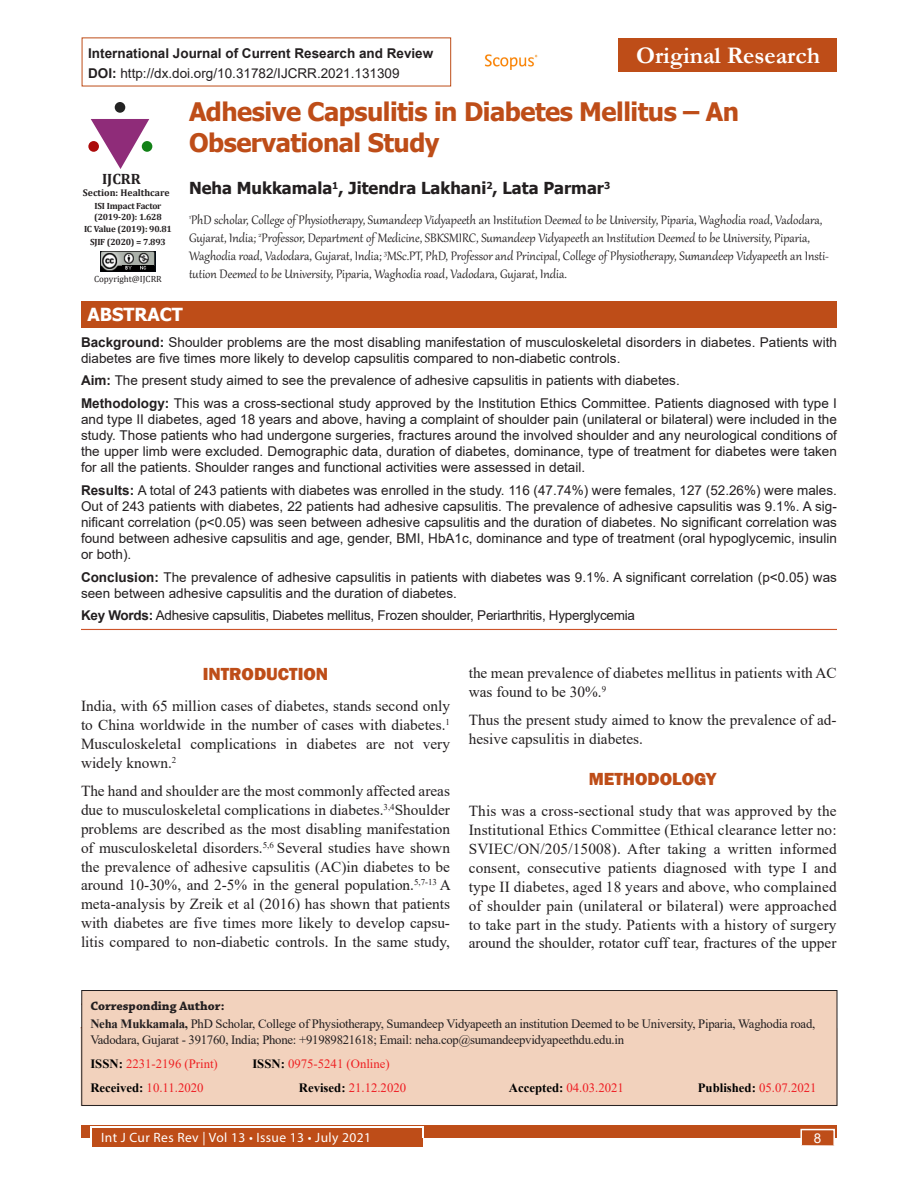
<style>
.page{position:relative;width:918px;height:1188px;background:#fff}
.page>*{position:absolute;margin:0;border:0;box-sizing:border-box;transform-origin:0 0}
.Article_title{font:700 25.5px/30.6px "Tahoma";letter-spacing:-.02em;color:#be4d18}
.Articles{font:700 24px "Garamond";color:#fff}
.Head_1{font:800 18px "Franklin Gothic";color:#be4d18}
.Head_1_copy_2{font:800 18px "Franklin Gothic";color:#be4d18}
.t1{font:700 18px "Tahoma";color:#fff}
.Author_name{font:700 16.5px "Tahoma";color:#231f20}
.Text_copy{font:15.3px/18.9px "Times New Roman";color:#231f20;text-align:justify}
.Author_affiliation{font:15px/18px "Gabriola";color:#231f20}
.t2{font:700 15px "Cambria";color:#231f20}
.Abstract_text{font:13.5px/16.2px "Arial";color:#231f20}
.Keywords{font:13.5px "Arial";letter-spacing:-.02em;color:#231f20}
.t3{font:700 13.5px "Arial";color:#231f20}
.t4{font:13.5px "Myriad Pro";letter-spacing:.03em;color:#fff}
.t5{font:13.5px "Arial";color:#fff}
.Corresponding_text{font:12.75px/15.3px "Times New Roman";letter-spacing:-.02em;color:#231f20}
.Corresponding_text-2{font:12.75px "Times New Roman";color:#ee1d23}
.Corresponding_text-3{font:12.75px "Times New Roman";color:#ee2123}
.Corresponding_head{font:700 12.75px "Chaparral Pro";color:#231f20}
.Corresponding_text-4{font:700 12.75px "Times New Roman";color:#000}
.t6{font:700 9.75px "Cambria";color:#231f20}
.t7{font:700 9px/10.8px "Cambria";letter-spacing:-.02em;color:#231f20}
.Text{font:9px "Cambria";color:#231f20}
.s1{font-weight:700}
.s2{color:#222}
.s3{font-weight:700;color:#000}
.s4{font-weight:400;color:#ee1d23}
</style>
<div class="page">
<div style="left:81px;top:1125px;width:756px;height:13px;background:#be4d18"></div>
<div style="left:92px;top:1128px;width:330px;height:19px;background:#be4d18"></div>
<hr style="left:90px;top:1127px;width:333px;height:1px;background:#fff">
<svg style="left:90px;top:1128px;width:2px;height:10px"></svg>
<svg style="left:422px;top:1127px;width:2px;height:11px"></svg>
<div style="left:800px;top:1129px;width:35px;height:17px;background:#be4d18;border:2px solid #fff"></div>
<div style="left:81px;top:990px;width:756px;height:116px;background:#f2d2bd;border:1px solid #231f20"></div>
<div style="left:618px;top:38px;width:219px;height:34px;background:#be4d18"></div>
<img style="left:485px;top:54px;width:53px;height:16px">
<svg style="left:91px;top:119px;width:58px;height:50px"></svg>
<div style="left:142px;top:141px;width:10px;height:11px;background:#128117;border-radius:50%"></div>
<div style="left:115px;top:102px;width:10px;height:11px;background:#232323;border-radius:50%"></div>
<div style="left:88px;top:141px;width:11px;height:11px;background:#ac0b0b;border-radius:50%"></div>
<img style="left:101px;top:252px;width:54px;height:19px">
<img style="left:123px;top:265px;width:31px;height:5px">
<hr style="left:81px;top:629px;width:756px;height:1px;background:#cd542a">
<div style="left:81px;top:301px;width:756px;height:27px;background:#be4d18"></div>
<p class="t3" style="left:88px;top:43px;width:347px">International Journal of Current Research and Review</p>
<p class="Articles" style="left:636px;top:39px;width:186px">Original Research</p>
<p class="Abstract_text" style="left:88px;top:65px;width:313px"><span class="s1">DOI:</span> http://dx.doi.org/10.31782/IJCRR.2021.131309</p>
<p class="Article_title" style="left:189px;top:98px;width:552px">Adhesive Capsulitis in Diabetes Mellitus – An<br>Observational Study</p>
<p class="Author_name" style="left:189px;top:177px;width:423px">Neha Mukkamala<sup>1</sup>, Jitendra Lakhani<sup>2</sup>, Lata Parmar<sup>3</sup></p>
<p class="Author_affiliation" style="left:189px;top:210px;width:642px"><sup>1</sup>PhD scholar, College of Physiotherapy, Sumandeep Vidyapeeth an Institution Deemed to be University, Piparia, Waghodia road, Vadodara, Gujarat, India; <sup>2</sup>Professor, Department of Medicine, SBKSMIRC, Sumandeep Vidyapeeth an Institution Deemed to be University, Piparia, Waghodia road, Vadodara, Gujarat, India; <sup>3</sup>MSc.PT, PhD, Professor and Principal, College of Physiotherapy, Sumandeep Vidyapeeth an Insti&shy;tution Deemed to be University, Piparia, Waghodia road, Vadodara, Gujarat, India.</p>
<p class="t2" style="left:102px;top:168px;width:40px">IJCRR</p>
<p class="t6" style="left:83px;top:186px;width:88px">Section: Healthcare</p>
<p class="t7" style="left:94px;top:200px;width:69px">ISI Impact Factor (2019-20): 1.628</p>
<p class="t7" style="left:84px;top:224px;width:89px">IC Value (2019): 90.81</p>
<p class="t7" style="left:90px;top:236px;width:77px">SJIF (2020) = 7.893</p>
<p class="Text" style="left:94px;top:273px;width:69px">Copyright@IJCRR</p>
<p class="t1" style="left:87px;top:302px;width:97px">ABSTRACT</p>
<p class="Abstract_text" style="left:81px;top:334px;width:757px"><span class="s1">Background:</span> Shoulder problems are the most disabling manifestation of musculoskeletal disorders in diabetes. Patients with diabetes are five times more likely to develop capsulitis compared to non-diabetic controls.</p>
<p class="Abstract_text" style="left:81px;top:372px;width:600px"><span class="s1">Aim:</span> The present study aimed to see the prevalence of adhesive capsulitis in patients with diabetes.</p>
<p class="Abstract_text" style="left:81px;top:395px;width:758px;text-align:justify"><span class="s1">Methodology:</span> This was a cross-sectional study approved by the Institution Ethics Committee. Patients diagnosed with type I and type II diabetes, aged 18 years and above, having a complaint of shoulder pain (unilateral or bilateral) were included in the study. Those patients who had undergone surgeries, fractures around the involved shoulder and any neurological conditions of the upper limb were excluded. Demographic data, duration of diabetes, dominance, type of treatment for diabetes were taken for all the patients. Shoulder ranges and functional activities were assessed in detail.</p>
<p class="Abstract_text" style="left:81px;top:482px;width:757px;text-align:justify"><span class="s1">Results:</span> A total of 243 patients with diabetes was enrolled in the study. 116 (47.74%) were females, 127 (52.26%) were males.<br>Out of 243 patients with diabetes, 22 patients had adhesive capsulitis. The prevalence of adhesive capsulitis was 9.1%. A sig&shy;nificant correlation (p&lt;0.05) was seen between adhesive capsulitis and the duration of diabetes. No significant correlation was found between adhesive capsulitis and age, gender, BMI, HbA1c, dominance and type of treatment (oral hypoglycemic, insulin or both).</p>
<p class="Abstract_text" style="left:81px;top:569px;width:757px"><span class="s1">Conclusion:</span> The prevalence of adhesive capsulitis in patients with diabetes was 9.1%. A significant correlation (p&lt;0.05) was seen between adhesive capsulitis and the duration of diabetes.</p>
<p class="Keywords" style="left:81px;top:606px;width:556px"><span class="s1">Key Words:</span> Adhesive capsulitis, Diabetes mellitus, Frozen shoulder, Periarthritis, Hyperglycemia</p>
<p class="Head_1" style="left:203px;top:663px;width:127px">INTRODUCTION</p>
<p class="Text_copy" style="left:81px;top:696px;width:371px">India, with 65 million cases of diabetes, stands second only to China worldwide in the number of cases with diabetes.<sup>1<br></sup>Musculoskeletal complications in diabetes are not very widely known.<sup>2</sup></p>
<p class="Text_copy" style="left:81px;top:781px;width:371px">The hand and shoulder are the most commonly affected areas due to musculoskeletal complications in diabetes.<sup>3,4</sup><span class="s2">S</span>houlder problems are described as the most disabling manifestation of musculoskeletal disorders.<sup>5,6</sup> Several studies have shown the prevalence of adhesive capsulitis (AC)in diabetes to be around 10-30%, and 2-5% in the general population.<sup>5,7-13</sup> A meta-analysis by Zreik et al (2016) has shown that patients with diabetes are five times more likely to develop capsu&shy;litis compared to non-diabetic controls. In the same study,</p>
<p class="Text_copy" style="left:469px;top:663px;width:369px">the mean prevalence of diabetes mellitus in patients with AC was found to be 30%.<sup>9</sup></p>
<p class="Text_copy" style="left:469px;top:710px;width:369px">Thus the present study aimed to know the prevalence of ad&shy;hesive capsulitis in diabetes.</p>
<p class="Head_1_copy_2" style="left:589px;top:768px;width:129px">METHODOLOGY</p>
<p class="Text_copy" style="left:469px;top:801px;width:369px">This was a cross-sectional study that was approved by the Institutional Ethics Committee (Ethical clearance letter no:<br>SVIEC/ON/205/15008). After taking a written informed consent, consecutive patients diagnosed with type I and type II diabetes, aged 18 years and above, who complained of shoulder pain (unilateral or bilateral) were approached to take part in the study. Patients with a history of surgery around the shoulder, rotator cuff tear, fractures of the upper</p>
<p class="Corresponding_head" style="left:90px;top:998px;width:136px">Corresponding Author:</p>
<p class="Corresponding_text" style="left:90px;top:1016px;width:726px"><span class="s1">Neha Mukkamala,</span> PhD Scholar, College of Physiotherapy, Sumandeep Vidyapeeth an institution Deemed to be University, Piparia, Waghodia road,<br>Vadodara, Gujarat - 391760, India; Phone: +91989821618; Email: neha.cop@sumandeepvidyapeethdu.edu.in</p>
<p class="Corresponding_text-3" style="left:90px;top:1055px;width:129px"><span class="s3">ISSN:</span> 2231-2196 (Print)</p>
<p class="Corresponding_text-3" style="left:252px;top:1055px;width:139px"><span class="s3">ISSN:</span> 0975-5241 (Online)</p>
<p class="Corresponding_text-2" style="left:90px;top:1079px;width:115px"><span class="s3">Received:</span> 10.11.2020</p>
<p class="Corresponding_text-2" style="left:299px;top:1079px;width:109px"><span class="s3">Revised:</span> 21.12.2020</p>
<p class="Corresponding_text-2" style="left:509px;top:1079px;width:117px"><span class="s3">Accepted:</span> 04.03.2021</p>
<p class="Corresponding_text-4" style="left:698px;top:1079px;width:120px">Published: <span class="s4">05.07.2021</span></p>
<p class="t4" style="left:101px;top:1129px;width:271px">Int J Cur Res Rev | Vol 13 • Issue 13 • July 2021</p>
<p class="t5" style="left:814px;top:1129px;width:9px">8</p>
</div>
